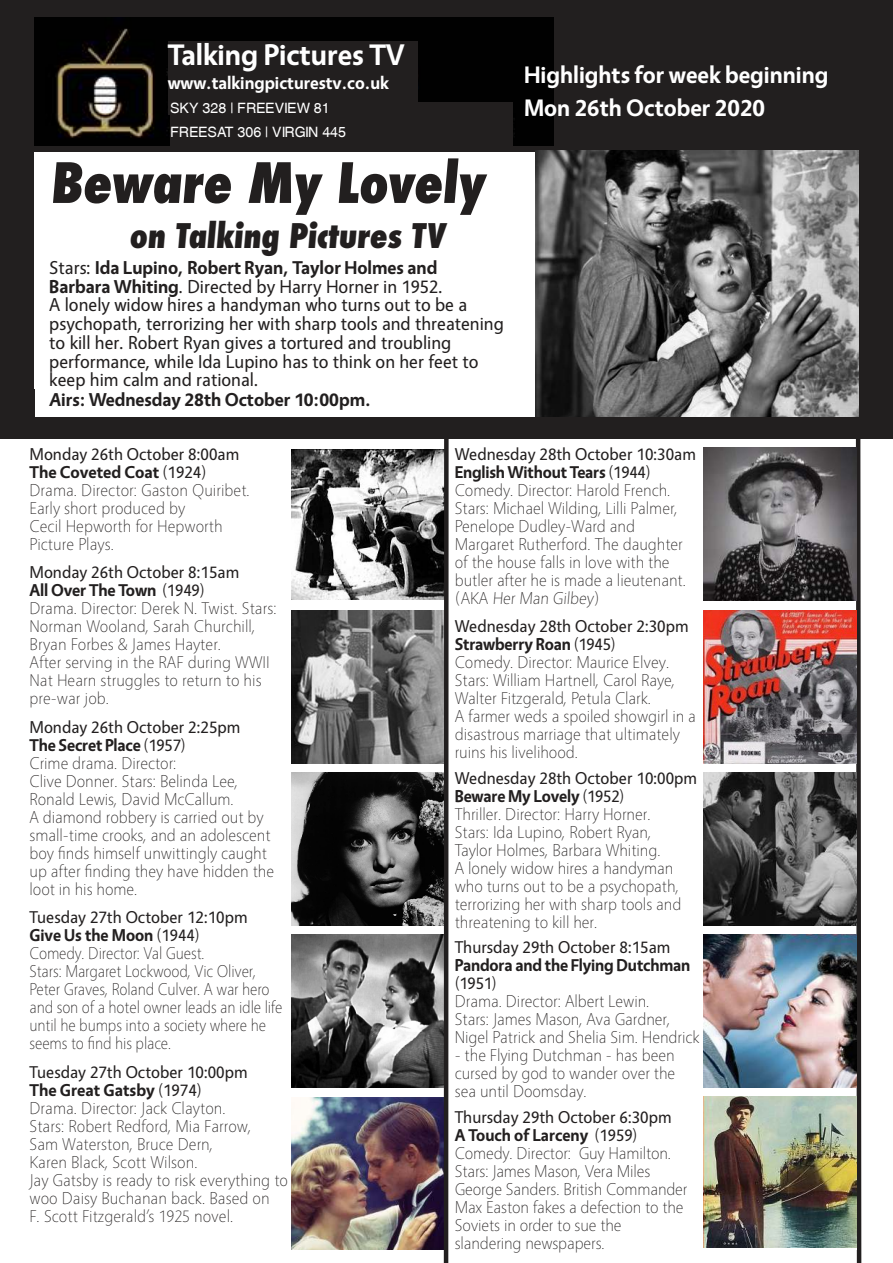
<style>
.page{position:relative;width:893px;height:1263px;background:#fff}
.page>*{position:absolute;margin:0;border:0;box-sizing:border-box;transform-origin:0 0}
.t1{font:800 condensed 54px "Futura";color:#221f1f}
.t2{font:800 condensed 33px "Futura";color:#221f1f}
.t3{font:700 30px "Vegur";color:#fff}
.t4{font:700 24px/33px "Vegur";color:#fff}
.t5{font:18.75px/18.8px "Vegur";color:#221f1f}
.t6{font:700 18.75px "Vegur";color:#221f1f}
.t7{font:700 18px "Vegur";color:#fff}
.t8{font:300 17.25px/18px "Vegur";letter-spacing:-.005em;color:#221f1f}
.t9{font:300 17.25px/18px "Vegur";letter-spacing:-.005em;color:#221f1f;scale:.95 1}
.t10{font:17.25px/18px "Vegur";color:#221f1f}
.t11{font:700 17.25px "Vegur";letter-spacing:-.01em;color:#221f1f}
.t12{font:300 17.1px/18px "Vegur";color:#221f1f}
.t13{font:14.25px/24px "Swansea";color:#fff}
.s1{font-weight:700}
.s2{font-weight:400}
</style>
<div class="page">
<div style="left:0;top:0;width:893px;height:439px;background:#221f1f"></div>
<img style="left:34px;top:17px;width:519px;height:129px">
<div style="left:168px;top:42px;width:250px;height:73px;background:#221f1f"></div>
<div style="left:170px;top:102px;width:343px;height:45px;background:#221f1f"></div>
<img style="left:291px;top:1097px;width:153px;height:153px">
<img style="left:291px;top:449px;width:153px;height:151px">
<img style="left:291px;top:610px;width:153px;height:153px">
<img style="left:291px;top:773px;width:153px;height:153px">
<img style="left:291px;top:935px;width:153px;height:153px">
<div style="left:444px;top:364px;width:5px;height:899px;background:#221f1f"></div>
<svg style="left:853px;top:439px;width:9px;height:824px"></svg>
<img style="left:704px;top:447px;width:153px;height:153px">
<img style="left:704px;top:610px;width:153px;height:153px">
<img style="left:704px;top:773px;width:153px;height:153px">
<div style="left:35px;top:152px;width:661px;height:265px;background:#fff"></div>
<img style="left:536px;top:151px;width:323px;height:266px">
<img style="left:704px;top:1097px;width:153px;height:150px">
<img style="left:704px;top:935px;width:153px;height:153px">
<h3 class="t3" style="left:168px;top:42px;width:238px">Talking Pictures TV</h3>
<p class="t7" style="left:168px;top:75px;width:223px">www.talkingpicturestv.co.uk</p>
<p class="t13" style="left:170px;top:96px;width:178px">SKY 328 | FREEVIEW 81<br>FREESAT 306 | VIRGIN 445</p>
<h1 class="t1" style="left:50px;top:158px;width:436px">Beware My Lovely</h1>
<h2 class="t2" style="left:129px;top:220px;width:317px">on Talking Pictures TV</h2>
<p class="t5" style="left:49px;top:259px;width:456px">Stars: <span class="s1">Ida Lupino, Robert Ryan, Taylor Holmes and<br>Barbara Whiting</span>. Directed by Harry Horner in 1952.<br>A lonely widow hires a handyman who turns out to be a psychopath, terrorizing her with sharp tools and threatening to kill her. Robert Ryan gives a tortured and troubling performance, while Ida Lupino has to think on her feet to keep him calm and rational.</p>
<p class="t6" style="left:49px;top:392px;width:323px">Airs: Wednesday 28th October 10:00pm.</p>
<h3 class="t4" style="left:524px;top:60px;width:306px">Highlights for week beginning<br>Mon 26th October 2020</h3>
<p class="t8" style="left:30px;top:446px;width:222px"><span class="s2">Monday 26th October 8:00am<br></span><span class="s1">The Coveted Coat</span> <span class="s2">(1924)<br></span>Drama. Director: Gaston Quiribet.<br>Early short produced by<br>Cecil Hepworth for Hepworth<br>Picture Plays.</p>
<p class="t10" style="left:30px;top:564px;width:211px">Monday 26th October 8:15am<br><span class="s1">All Over The Town</span> (1949)</p>
<p class="t12" style="left:30px;top:600px;width:249px">Drama. Director: Derek N. Twist. Stars:<br>Norman Wooland, Sarah Churchill,<br>Bryan Forbes &amp; James Hayter.<br>After serving in the RAF during WWII<br>Nat Hearn struggles to return to his pre-war job.</p>
<p class="t8" style="left:30px;top:719px;width:246px"><span class="s2">Monday 26th October 2:25pm<br></span><span class="s1">The Secret Place</span> <span class="s2">(1957)<br></span>Crime drama. Director:<br>Clive Donner. Stars: Belinda Lee,<br>Ronald Lewis, David McCallum.<br>A diamond robbery is carried out by small-time crooks, and an adolescent boy finds himself unwittingly caught up after finding they have hidden the loot in his home.</p>
<p class="t9" style="left:30px;top:909px;width:268px"><span class="s2">Tuesday 27th October 12:10pm<br></span><span class="s1">Give Us the Moon</span> <span class="s2">(1944)<br></span>Comedy. Director: Val Guest.<br>Stars: Margaret Lockwood, Vic Oliver,<br>Peter Graves, Roland Culver. A war hero and son of a hotel owner leads an idle life until he bumps into a society where he seems to find his place.</p>
<p class="t8" style="left:30px;top:1064px;width:260px"><span class="s2">Tuesday 27th October 10:00pm<br></span><span class="s1">The Great Gatsby</span> <span class="s2">(1974)<br></span>Drama. Director: Jack Clayton.<br>Stars: Robert Redford, Mia Farrow,<br>Sam Waterston, Bruce Dern,<br>Karen Black, Scott Wilson.<br>Jay Gatsby is ready to risk everything to woo Daisy Buchanan back. Based on<br>F. Scott Fitzgerald’s 1925 novel.</p>
<p class="t8" style="left:455px;top:446px;width:243px"><span class="s2">Wednesday 28th October 10:30am<br></span><span class="s1">English Without Tears</span> <span class="s2">(1944)<br></span>Comedy. Director: Harold French.<br>Stars: Michael Wilding, Lilli Palmer,<br>Penelope Dudley-Ward and<br>Margaret Rutherford. The daughter of the house falls in love with the butler after he is made a lieutenant. (AKA Her Man Gilbey)</p>
<p class="t8" style="left:455px;top:618px;width:243px"><span class="s2">Wednesday 28th October 2:30pm<br></span><span class="s1">Strawberry Roan</span> <span class="s2">(1945)<br></span>Comedy. Director: Maurice Elvey.<br>Stars: William Hartnell, Carol Raye,<br>Walter Fitzgerald, Petula Clark.<br>A farmer weds a spoiled showgirl in a disastrous marriage that ultimately ruins his livelihood.</p>
<p class="t8" style="left:455px;top:770px;width:244px"><span class="s2">Wednesday 28th October 10:00pm<br></span><span class="s1">Beware My Lovely</span> <span class="s2">(1952)<br></span>Thriller. Director: Harry Horner.<br>Stars: Ida Lupino, Robert Ryan,<br>Taylor Holmes, Barbara Whiting.<br>A lonely widow hires a handyman who turns out to be a psychopath, terrorizing her with sharp tools and threatening to kill her.</p>
<p class="t10" style="left:455px;top:939px;width:217px">Thursday 29th October 8:15am</p>
<p class="t11" style="left:455px;top:958px;width:237px">Pandora and the Flying Dutchman</p>
<p class="t10" style="left:455px;top:975px;width:44px">(1951)</p>
<p class="t8" style="left:455px;top:993px;width:246px">Drama. Director: Albert Lewin.<br>Stars: James Mason, Ava Gardner,<br>Nigel Patrick and Shelia Sim. Hendrick</p>
<p class="t8" style="left:455px;top:1047px;width:222px;text-align:justify">- the Flying Dutchman - has been cursed by god to wander over the sea until Doomsday.</p>
<p class="t8" style="left:455px;top:1109px;width:234px"><span class="s2">Thursday 29th October 6:30pm<br></span><span class="s1">A Touch of Larceny</span> <span class="s2">(1959)<br></span>Comedy. Director: Guy Hamilton.<br>Stars: James Mason, Vera Miles<br>George Sanders. British Commander<br>Max Easton fakes a defection to the<br>Soviets in order to sue the slandering newspapers.</p>
</div>
